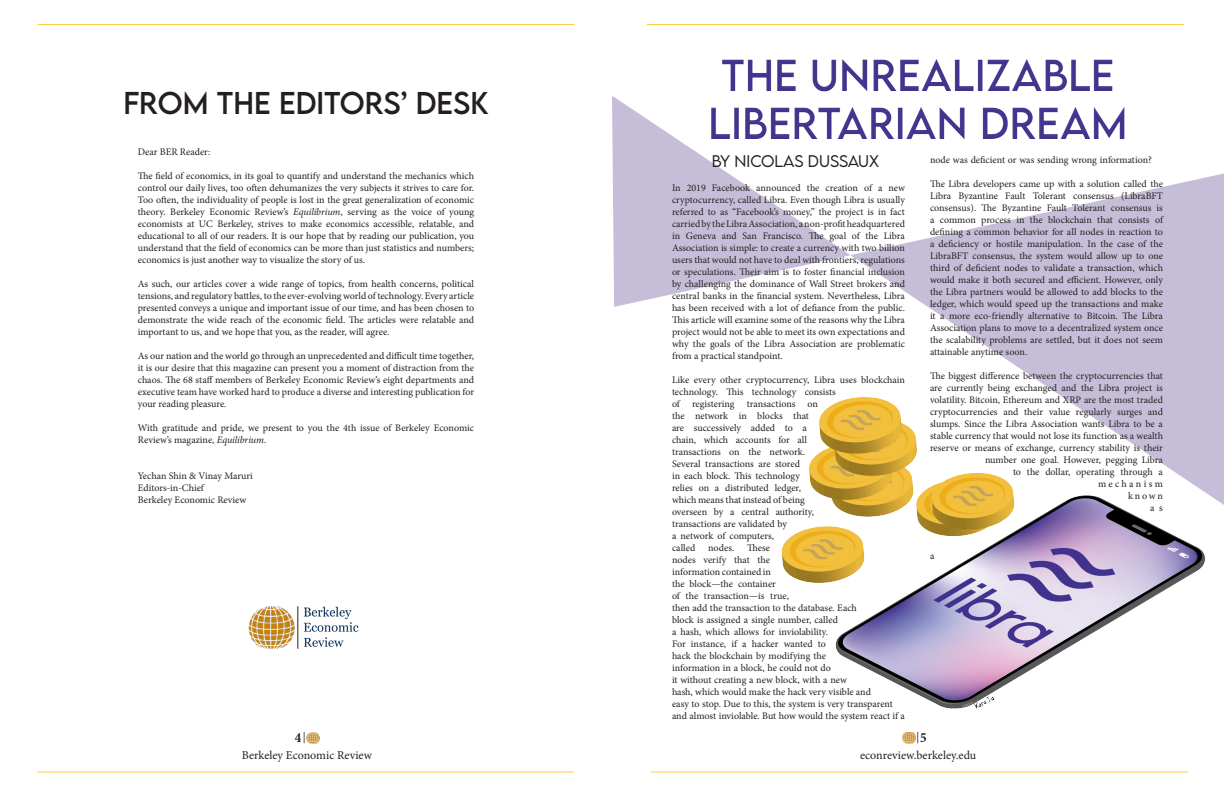
<style>
.page{position:relative;width:1224px;height:792px;background:#fff}
.page>*{position:absolute;margin:0;border:0;box-sizing:border-box;transform-origin:0 0}
.t1{font:40px/48px "LEMONMILK";color:#43348e;text-align:center}
.t2{font:28px "LEMONMILK";color:#231f20}
.t3{font:300 15px "LEMONMILK";color:#231f20}
.t4{font:700 condensed 14px "Minion Pro";color:#231f20}
.t5{font:12px "Minion Pro";color:#231f20}
.t6{font:10px/12px "Minion Pro";color:#231f20;text-align:justify}
.s1{font-style:italic}
</style>
<div class="page">
<svg style="left:304px;top:732px;width:15px;height:11px"></svg>
<svg style="left:903px;top:732px;width:15px;height:11px"></svg>
<hr style="left:37px;top:772px;width:537px;height:1px;background:#ffcf3f">
<hr style="left:651px;top:772px;width:537px;height:1px;background:#ffcf3f">
<hr style="left:38px;top:24px;width:536px;height:1px;background:#ffcf3f">
<hr style="left:647px;top:24px;width:537px;height:1px;background:#ffcf3f">
<svg style="left:612px;top:96px;width:612px;height:409px"></svg>
<img style="left:248px;top:606px;width:111px;height:43px">
<div style="left:703px;top:51px;width:428px;height:92px;background:#fff"></div>
<div style="left:704px;top:56px;width:429px;height:92px;background:#fff"></div>
<img style="left:761px;top:386px;width:448px;height:323px">
<p class="t2" style="left:123px;top:85px;width:367px">FROM THE EDITORS’ DESK</p>
<p class="t6" style="left:138px;top:146px;width:74px">Dear BER Reader:</p>
<p class="t6" style="left:138px;top:170px;width:338px">The field of economics, in its goal to quantify and understand the mechanics which control our daily lives, too often dehumanizes the very subjects it strives to care for.<br>Too often, the individuality of people is lost in the great generalization of economic theory. Berkeley Economic Review’s <span class="s1">Equilibrium</span>, serving as the voice of young economists at UC Berkeley, strives to make economics accessible, relatable, and educational to all of our readers. It is our hope that by reading our publication, you understand that the field of economics can be more than just statistics and numbers; economics is just another way to visualize the story of us.</p>
<p class="t6" style="left:138px;top:278px;width:338px">As such, our articles cover a wide range of topics, from health concerns, political tensions, and regulatory battles, to the ever-evolving world of technology. Every article presented conveys a unique and important issue of our time, and has been chosen to demonstrate the wide reach of the economic field. The articles were relatable and important to us, and we hope that you, as the reader, will agree.</p>
<p class="t6" style="left:138px;top:350px;width:338px">As our nation and the world go through an unprecedented and difficult time together, it is our desire that this magazine can present you a moment of distraction from the chaos. The 68 staff members of Berkeley Economic Review’s eight departments and executive team have worked hard to produce a diverse and interesting publication for your reading pleasure.</p>
<p class="t6" style="left:138px;top:422px;width:338px">With gratitude and pride, we present to you the 4th issue of Berkeley Economic<br>Review’s magazine, <span class="s1">Equilibrium</span>.</p>
<p class="t6" style="left:138px;top:470px;width:117px">Yechan Shin &amp; Vinay Maruri</p>
<p class="t6" style="left:138px;top:482px;width:68px">Editors-in-Chief</p>
<p class="t6" style="left:138px;top:494px;width:110px">Berkeley Economic Review</p>
<h1 class="t1" style="left:708px;top:52px;width:421px">THE UNREALIZABLE<br>LIBERTARIAN DREAM</h1>
<p class="t3" style="left:712px;top:151px;width:169px">BY N ICOLAS DUSSAUX</p>
<p class="t6" style="left:930px;top:154px;width:224px">node was deficient or was sending wrong information?</p>
<p class="t6" style="left:930px;top:178px;width:235px">The Libra developers came up with a solution called the Libra Byzantine Fault Tolerant consensus (LibraBFT consensus). The Byzantine Fault Tolerant consensus is a common process in the blockchain that consists of defining a common behavior for all nodes in reaction to a deficiency or hostile manipulation. In the case of the LibraBFT consensus, the system would allow up to one third of deficient nodes to validate a transaction, which would make it both secured and efficient. However, only the Libra partners would be allowed to add blocks to the ledger, which would speed up the transactions and make it a more eco-friendly alternative to Bitcoin. The Libra Association plans to move to a decentralized system once the scalability problems are settled, but it does not seem attainable anytime soon.</p>
<p class="t6" style="left:930px;top:370px;width:235px;text-align:right">The biggest difference between the cryptocurrencies that are currently being exchanged and the Libra project is volatility. Bitcoin, Ethereum and XRP are the most traded cryptocurrencies and their value regularly surges and slumps. Since the Libra Association wants Libra to be a stable currency that would not lose its function as a wealth reserve or means of exchange, currency stability is their number one goal. However, pegging Libra<br>to the dollar, operating through a<br>mechanism<br>known<br>a s</p>
<p class="t6" style="left:672px;top:182px;width:235px">In 2019 Facebook announced the creation of a new cryptocurrency, called Libra. Even though Libra is usually referred to as “Facebook’s money,” the project is in fact carried by the Libra Association, a non-profit headquartered in Geneva and San Francisco. The goal of the Libra Association is simple: to create a currency with two billion users that would not have to deal with frontiers, regulations or speculations. Their aim is to foster financial inclusion by challenging the dominance of Wall Street brokers and central banks in the financial system. Nevertheless, Libra has been received with a lot of defiance from the public.<br>This article will examine some of the reasons why the Libra project would not be able to meet its own expectations and why the goals of the Libra Association are problematic from a practical standpoint.</p>
<p class="t6" style="left:672px;top:374px;width:234px;text-align:left">Like every other cryptocurrency, Libra uses blockchain technology. This technology consists<br>of registering transactions on<br>the network in blocks that<br>are successively added to a<br>chain, which accounts for all<br>transactions on the network.<br>Several transactions are stored<br>in each block. This technology<br>relies on a distributed ledger,<br>which means that instead of being<br>overseen by a central authority,<br>transactions are validated by<br>a network of computers,<br>called</p>
<p class="t6" style="left:672px;top:542px;width:234px;text-align:left;text-indent:75px">These<br>nodes verify that the<br>information contained in<br>the block—the container<br>of the transaction—is true,<br>then add the transaction to the database. Each<br>block is assigned a single number, called<br>a hash, which allows for inviolability.<br>For instance, if a hacker wanted to<br>hack the blockchain by modifying the<br>information in a block, he could not do<br>it without creating a new block, with a new<br>hash, which would make the hack very visible and<br>easy to stop. Due to this, the system is very transparent and almost inviolable. But how would the system react if a</p>
<p class="t6" style="left:708px;top:542px;width:28px">nodes.</p>
<p class="t6" style="left:930px;top:550px;width:6px">a</p>
<h3 class="t4" style="left:295px;top:728px;width:8px">4</h3>
<h3 class="t4" style="left:920px;top:728px;width:8px">5</h3>
<p class="t5" style="left:242px;top:748px;width:132px">Berkeley Economic Review</p>
<p class="t5" style="left:860px;top:748px;width:118px">econreview.berkeley.edu</p>
</div>
